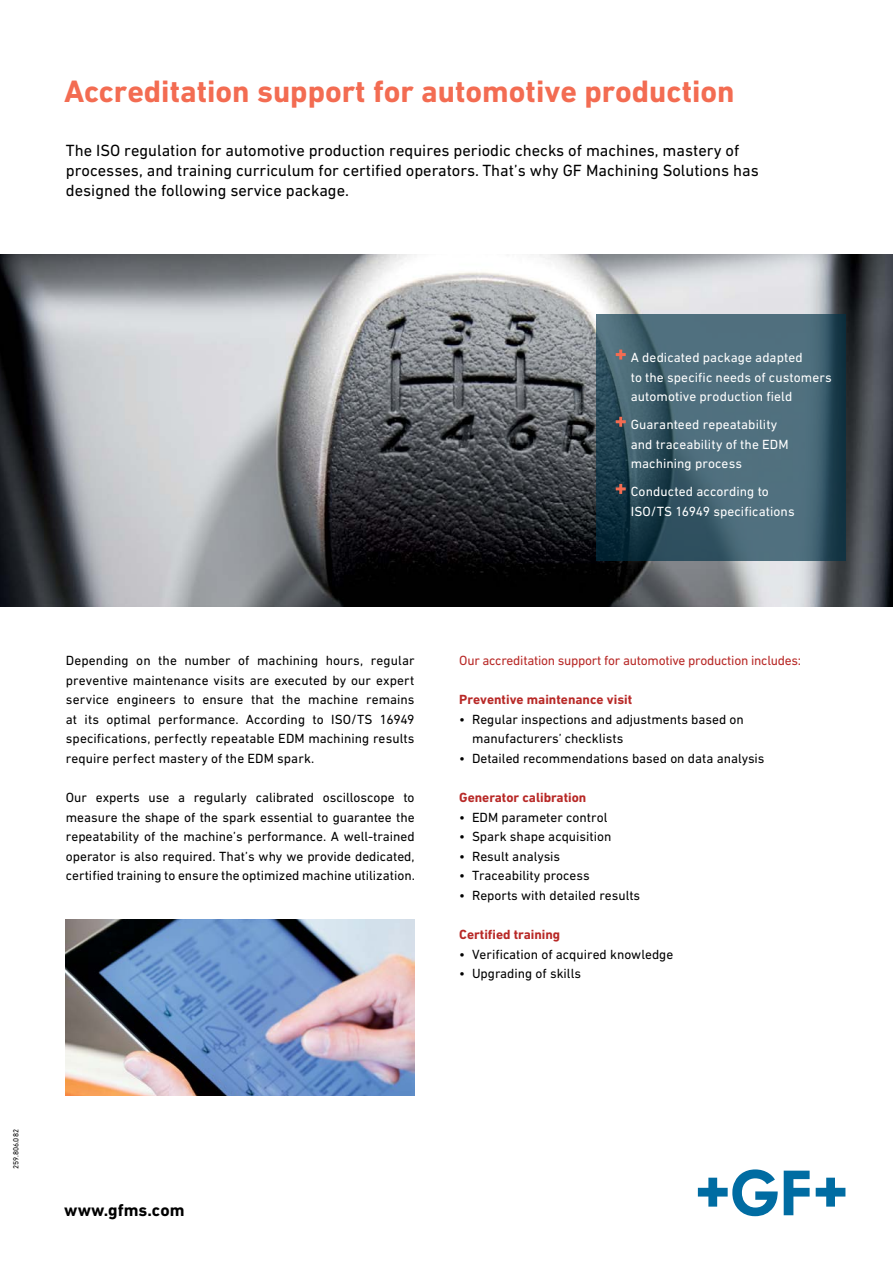
<style>
.page{position:relative;width:893px;height:1263px;background:#fff}
.page>*{position:absolute;margin:0;border:0;box-sizing:border-box;transform-origin:0 0}
.t1{font:700 31.5px "DIN Next W1 G";color:#f36c52}
.t2{font:700 17.55px "DIN Next W1 G";color:#000}
.t3{font:16.5px/19.5px "DIN Next W1 G";color:#000}
.t4{font:13.5px/19.5px "DIN Next W1 G";color:#000;text-align:justify}
.t5{font:13.5px/19.5px "DIN Next W1 G";letter-spacing:.005em;color:#fff}
.t6{font:700 13.5px "DIN Next W1 G";color:#b82927}
.t7{font:13.5px "DIN Next W1 G";letter-spacing:-.02em;color:#b82927}
.t8{font:7.5px "DIN Next W1 G";color:#000}
</style>
<div class="page">
<svg style="left:698px;top:1169px;width:80px;height:47px"></svg>
<svg style="left:784px;top:1170px;width:26px;height:45px"></svg>
<svg style="left:816px;top:1178px;width:29px;height:28px"></svg>
<img style="left:0;top:254px;width:893px;height:352px">
<svg style="left:597px;top:315px;width:249px;height:246px;background:#3e5e6c"></svg>
<svg style="left:616px;top:350px;width:10px;height:10px"></svg>
<svg style="left:616px;top:417px;width:10px;height:10px"></svg>
<svg style="left:616px;top:484px;width:10px;height:10px"></svg>
<img style="left:66px;top:919px;width:349px;height:176px">
<h1 class="t1" style="left:64px;top:73px;width:672px">Accreditation support for automotive production</h1>
<p class="t3" style="left:66px;top:141px;width:694px">The ISO regulation for automotive production requires periodic checks of machines, mastery of processes, and training curriculum for certified operators. That’s why GF Machining Solutions has designed the following service package.</p>
<p class="t5" style="left:631px;top:348px;width:202px">A dedicated package adapted<br>to the specific needs of customers automotive production field</p>
<p class="t5" style="left:631px;top:415px;width:159px">Guaranteed repeatability and traceability of the EDM machining process</p>
<p class="t5" style="left:631px;top:482px;width:165px">Conducted according to<br>ISO/TS 16949 specifications</p>
<p class="t4" style="left:66px;top:651px;width:350px">Depending on the number of machining hours, regular preventive maintenance visits are executed by our expert service engineers to ensure that the machine remains at its optimal performance. According to ISO/TS 16949 specifications, perfectly repeatable EDM machining results require perfect mastery of the EDM spark.</p>
<p class="t4" style="left:66px;top:787px;width:350px">Our experts use a regularly calibrated oscilloscope to measure the shape of the spark essential to guarantee the repeatability of the machine’s performance. A well-trained operator is also required. That’s why we provide dedicated, certified training to ensure the optimized machine utilization.</p>
<p class="t7" style="left:459px;top:653px;width:343px">Our accreditation support for automotive production includes:</p>
<p class="t6" style="left:459px;top:692px;width:174px">Preventive maintenance visit</p>
<p class="t4" style="left:472px;top:709px;width:273px;text-indent:-13px">• Regular inspections and adjustments based on manufacturers’ checklists</p>
<p class="t4" style="left:459px;top:748px;width:307px">• Detailed recommendations based on data analysis</p>
<p class="t6" style="left:459px;top:789px;width:129px">Generator calibration</p>
<p class="t4" style="left:459px;top:807px;width:150px">• EDM parameter control</p>
<p class="t4" style="left:459px;top:827px;width:154px">• Spark shape acquisition</p>
<p class="t4" style="left:459px;top:846px;width:103px">• Result analysis</p>
<p class="t4" style="left:459px;top:866px;width:132px">• Traceability process</p>
<p class="t4" style="left:459px;top:885px;width:182px">• Reports with detailed results</p>
<p class="t6" style="left:459px;top:926px;width:103px">Certified training</p>
<p class="t4" style="left:459px;top:944px;width:216px">• Verification of acquired knowledge</p>
<p class="t4" style="left:459px;top:964px;width:123px">• Upgrading of skills</p>
<p class="t8" style="left:12px;top:1169px;width:42px;rotate:-90deg">259.806.082</p>
<p class="t2" style="left:64px;top:1200px;width:122px">www.gfms.com</p>
</div>
